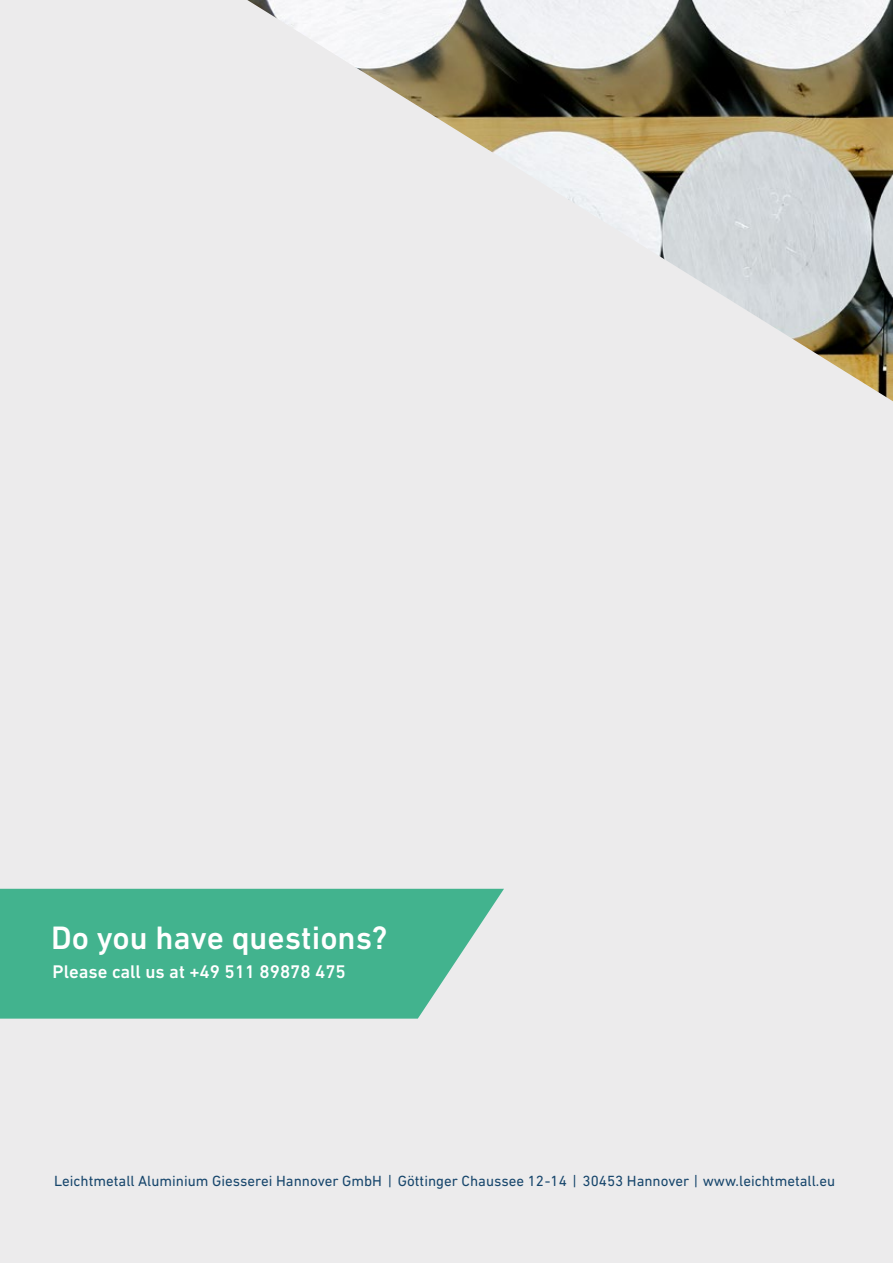
<style>
.page{position:relative;width:893px;height:1263px;background:#ecebec}
.page>*{position:absolute;margin:0;border:0;box-sizing:border-box;transform-origin:0 0}
.t1{font:500 33px "DIN Next LT Pro";color:#fff}
.t2{font:500 18.6px "DIN Next LT Pro";color:#fff}
.t3{font:15px "DIN Next LT Pro";color:#17466c}
</style>
<div class="page">
<img style="left:247px;top:0;width:646px;height:401px">
<svg style="left:0;top:889px;width:504px;height:130px;fill:#42b38e"></svg>
<h1 class="t1" style="left:51px;top:919px;width:338px">Do you have questions?</h1>
<p class="t2" style="left:53px;top:961px;width:295px">Please call us at +49 511 89878 475</p>
<p class="t3" style="left:54px;top:1172px;width:783px">Leichtmetall Aluminium Giesserei Hannover GmbH | Göttinger Chaussee 12-14 | 30453 Hannover | www.leichtmetall.eu</p>
</div>
